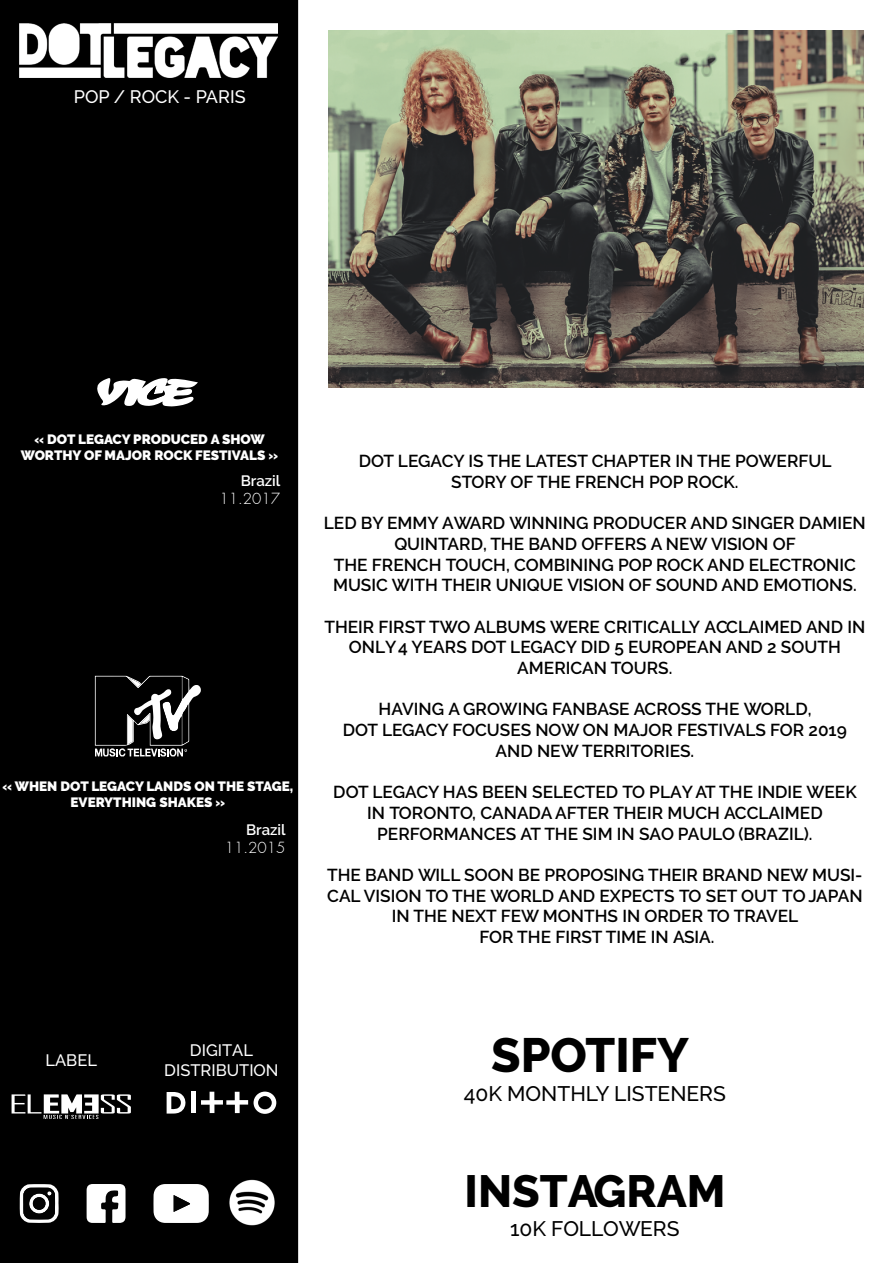
<style>
.page{position:relative;width:893px;height:1263px;background:#fff}
.page>*{position:absolute;margin:0;border:0;box-sizing:border-box;transform-origin:0 0}
.t1{font:800 48px "Raleway";color:#000}
.t2{font:800 45px "Raleway";color:#000}
.t3{font:500 21px "Raleway";color:#000}
.t4{font:500 18px "Raleway";color:#fff}
.t5{font:600 17.25px/20.7px "Raleway";color:#000;text-align:center}
.t6{font:500 16.5px/19.8px "Raleway";color:#fff;text-align:center}
.t7{font:300 15px "Futura";color:#fff}
.t8{font:600 15px "Raleway";color:#fff}
.t9{font:900 13.5px/16.2px "Raleway";color:#fff;text-align:center}
</style>
<div class="page">
<div style="left:0;top:0;width:298px;height:1263px;background:#000"></div>
<img style="left:20px;top:23px;width:258px;height:54px">
<img style="left:329px;top:31px;width:535px;height:357px">
<svg style="left:254px;top:1091px;width:22px;height:23px"></svg>
<svg style="left:167px;top:1091px;width:19px;height:22px"></svg>
<svg style="left:201px;top:1092px;width:47px;height:21px"></svg>
<hr style="left:191px;top:1092px;width:4px;height:21px;background:#fff">
<svg style="left:20px;top:1184px;width:39px;height:39px"></svg>
<svg style="left:153px;top:1184px;width:56px;height:39px"></svg>
<svg style="left:87px;top:1184px;width:39px;height:39px"></svg>
<svg style="left:95px;top:376px;width:105px;height:32px"></svg>
<svg style="left:95px;top:676px;width:106px;height:80px"></svg>
<img style="left:224px;top:1180px;width:57px;height:45px">
<svg style="left:12px;top:1094px;width:119px;height:25px"></svg>
<p class="t4" style="left:74px;top:86px;width:173px">POP / ROCK - PARIS</p>
<p class="t9" style="left:21px;top:431px;width:259px">« DOT LEGACY PRODUCED A SHOW<br>WORTHY OF MAJOR ROCK FESTIVALS »</p>
<p class="t8" style="left:241px;top:472px;width:41px">Brazil</p>
<p class="t7" style="left:220px;top:489px;width:62px">11.2017</p>
<p class="t9" style="left:3px;top:778px;width:292px">« WHEN DOT LEGACY LANDS ON THE STAGE,<br>EVERYTHING SHAKES »</p>
<p class="t8" style="left:246px;top:821px;width:41px">Brazil</p>
<p class="t7" style="left:225px;top:838px;width:62px">11.2015</p>
<p class="t5" style="left:359px;top:451px;width:474px">DOT LEGACY IS THE LATEST CHAPTER IN THE POWERFUL<br>STORY OF THE FRENCH POP ROCK.</p>
<p class="t5" style="left:324px;top:513px;width:543px">LED BY EMMY AWARD WINNING PRODUCER AND SINGER DAMIEN QUINTARD, THE BAND OFFERS A NEW VISION OF<br>THE FRENCH TOUCH, COMBINING POP ROCK AND ELECTRONIC MUSIC WITH THEIR UNIQUE VISION OF SOUND AND EMOTIONS.</p>
<p class="t5" style="left:324px;top:616px;width:542px">THEIR FIRST TWO ALBUMS WERE CRITICALLY ACCLAIMED AND IN<br>ONLY 4 YEARS DOT LEGACY DID 5 EUROPEAN AND 2 SOUTH<br>AMERICAN TOURS.</p>
<p class="t5" style="left:343px;top:699px;width:506px">HAVING A GROWING FANBASE ACROSS THE WORLD,<br>DOT LEGACY FOCUSES NOW ON MAJOR FESTIVALS FOR 2019<br>AND NEW TERRITORIES.</p>
<p class="t5" style="left:333px;top:782px;width:525px">DOT LEGACY HAS BEEN SELECTED TO PLAY AT THE INDIE WEEK<br>IN TORONTO, CANADA AFTER THEIR MUCH ACCLAIMED<br>PERFORMANCES AT THE SIM IN SAO PAULO (BRAZIL).</p>
<p class="t5" style="left:327px;top:865px;width:537px">THE BAND WILL SOON BE PROPOSING THEIR BRAND NEW MUSI-CAL VISION TO THE WORLD AND EXPECTS TO SET OUT TO JAPAN IN THE NEXT FEW MONTHS IN ORDER TO TRAVEL<br>FOR THE FIRST TIME IN ASIA.</p>
<p class="t6" style="left:45px;top:1051px;width:53px">LABEL</p>
<p class="t6" style="left:164px;top:1041px;width:116px">DIGITAL<br>DISTRIBUTION</p>
<h1 class="t1" style="left:491px;top:1028px;width:199px">SPOTIFY</h1>
<p class="t3" style="left:464px;top:1081px;width:263px">40K MONTHLY LISTENERS</p>
<h2 class="t2" style="left:465px;top:1166px;width:262px">INSTAGRAM</h2>
<p class="t3" style="left:510px;top:1216px;width:171px">10K FOLLOWERS</p>
</div>
